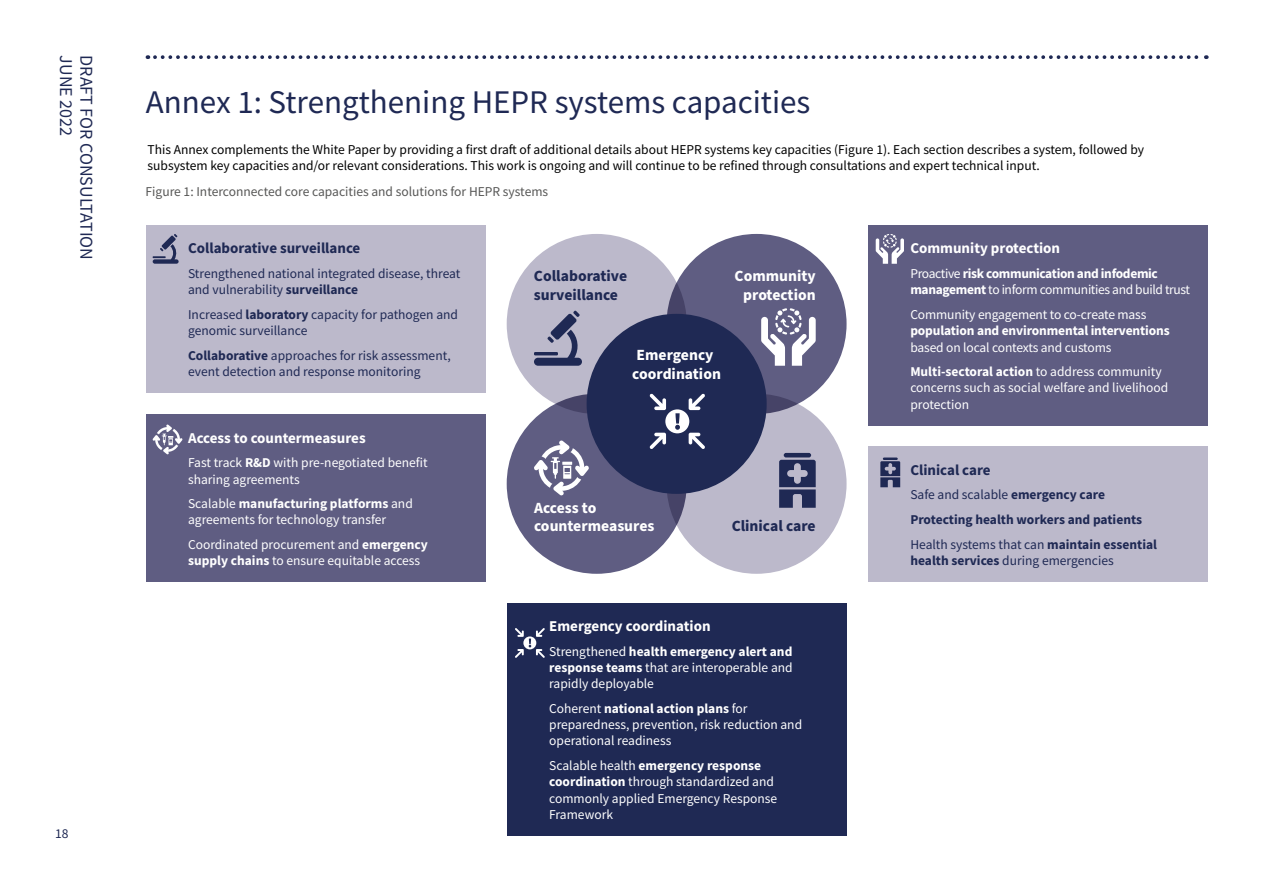
<style>
.page{position:relative;width:1263px;height:893px;background:#fff}
.page>*{position:absolute;margin:0;border:0;box-sizing:border-box;transform-origin:0 0}
.t1{font:33px "Source Sans Pro";color:#1f2954}
.t2{font:18px "Source Sans Pro";color:#1f2954}
.t3{font:700 15.6px/18.8px "Source Sans Pro";color:#fff}
.t4{font:700 15.6px/18.8px "Source Sans Pro";color:#1f2954}
.t5{font:700 15px "Source Sans Pro";color:#fff}
.t6{font:700 15px "Source Sans Pro";color:#1f2954}
.t7{font:13.5px/16.2px "Source Sans Pro";color:#fff}
.t8{font:13.5px/16.2px "Source Sans Pro";color:#000}
.t9{font:13.5px/16.2px "Source Sans Pro";color:#1f2954}
.t10{font:700 13.5px/24.8px "Source Sans Pro";color:#1f2954}
.t11{font:13.5px/16.2px "Source Sans Pro";letter-spacing:-.025em;color:#fff}
.t12{font:13.5px "Source Sans Pro";color:#575756}
.t13{font:700 13.5px "Source Sans Pro";letter-spacing:-.01em;color:#fff}
.s1{font-weight:700}
.s2{font-weight:400}
</style>
<div class="page">
<svg style="left:155px;top:55px;width:1052px;height:4px"></svg>
<div style="left:868px;top:446px;width:340px;height:136px;background:#bcb9cb"></div>
<div style="left:666px;top:234px;width:180px;height:180px;background:#5f5d82;border-radius:50%"></div>
<div style="left:666px;top:394px;width:180px;height:180px;background:#bcb9cb;border-radius:50%"></div>
<div style="left:507px;top:234px;width:180px;height:180px;background:#bcb9cb;border-radius:50%"></div>
<div style="left:507px;top:394px;width:180px;height:180px;background:#5f5d82;border-radius:50%"></div>
<div style="left:587px;top:314px;width:180px;height:180px;background:#1f2954;border-radius:50%"></div>
<svg style="left:650px;top:394px;width:55px;height:55px"></svg>
<svg style="left:761px;top:308px;width:55px;height:58px"></svg>
<svg style="left:534px;top:441px;width:55px;height:54px"></svg>
<hr style="left:784px;top:453px;width:27px;height:4px;background:#1f2954;border-radius:2px">
<svg style="left:779px;top:460px;width:37px;height:48px"></svg>
<svg style="left:534px;top:311px;width:48px;height:55px"></svg>
<div style="left:507px;top:603px;width:339px;height:233px;background:#1f2954"></div>
<div style="left:868px;top:225px;width:340px;height:201px;background:#5f5d82"></div>
<div style="left:146px;top:225px;width:339px;height:168px;background:#bcb9cb"></div>
<div style="left:146px;top:414px;width:339px;height:168px;background:#5f5d82"></div>
<svg style="left:153px;top:234px;width:26px;height:30px"></svg>
<svg style="left:152px;top:425px;width:31px;height:29px"></svg>
<hr style="left:883px;top:457px;width:15px;height:3px;background:#1f2954">
<svg style="left:880px;top:461px;width:20px;height:26px"></svg>
<svg style="left:876px;top:234px;width:28px;height:30px"></svg>
<svg style="left:515px;top:628px;width:30px;height:30px"></svg>
<h2 class="t2" style="left:78px;top:55px;width:82px;rotate:90deg">JUNE 2022</h2>
<h2 class="t2" style="left:98px;top:55px;width:206px;rotate:90deg">DRAFT FOR CONSULTATION</h2>
<p class="t9" style="left:55px;top:825px;width:15px">18</p>
<h1 class="t1" style="left:146px;top:82px;width:666px">Annex 1: Strengthening HEPR systems capacities</h1>
<p class="t8" style="left:148px;top:141px;width:998px">This Annex complements the White Paper by providing a first draft of additional details about HEPR systems key capacities (Figure 1). Each section describes a system, followed by subsystem key capacities and/or relevant considerations. This work is ongoing and will continue to be refined through consultations and expert technical input.</p>
<p class="t12" style="left:146px;top:183px;width:404px">Figure 1: Interconnected core capacities and solutions for HEPR systems</p>
<p class="t6" style="left:188px;top:238px;width:174px">Collaborative surveillance</p>
<p class="t9" style="left:188px;top:266px;width:274px">Strengthened national integrated disease, threat and vulnerability <span class="s1">surveillance</span></p>
<p class="t9" style="left:188px;top:306px;width:271px">Increased <span class="s1">laboratory</span> capacity for pathogen and genomic surveillance</p>
<p class="t9" style="left:188px;top:347px;width:264px"><span class="s1">Collaborative</span> approaches for risk assessment, event detection and response monitoring</p>
<p class="t4" style="left:534px;top:267px;width:95px">Collaborative surveillance</p>
<p class="t3" style="left:734px;top:267px;width:83px;text-align:center">Community protection</p>
<p class="t3" style="left:632px;top:346px;width:90px">Emergency coordination</p>
<p class="t5" style="left:188px;top:427px;width:179px">Access to countermeasures</p>
<p class="t7" style="left:188px;top:455px;width:241px">Fast track <span class="s1">R&amp;D</span> with pre-negotiated benefit sharing agreements</p>
<p class="t7" style="left:188px;top:496px;width:226px">Scalable <span class="s1">manufacturing platforms</span> and agreements for technology transfer</p>
<p class="t7" style="left:188px;top:536px;width:241px">Coordinated procurement and <span class="s1">emergency supply chains</span> to ensure equitable access</p>
<p class="t3" style="left:534px;top:498px;width:122px">Access to countermeasures</p>
<p class="t4" style="left:732px;top:517px;width:86px">Clinical care</p>
<p class="t5" style="left:549px;top:616px;width:163px">Emergency coordination</p>
<p class="t7" style="left:549px;top:643px;width:245px;text-align:justify">Strengthened <span class="s1">health emergency alert and response teams</span> that are interoperable and rapidly deployable</p>
<p class="t7" style="left:549px;top:700px;width:254px">Coherent <span class="s1">national action plans</span> for preparedness, prevention, risk reduction and operational readiness</p>
<p class="t7" style="left:549px;top:757px;width:230px">Scalable health <span class="s1">emergency response coordination</span> through standardized and commonly applied Emergency Response<br>Framework</p>
<p class="t5" style="left:910px;top:238px;width:151px">Community protection</p>
<p class="t11" style="left:910px;top:266px;width:281px">Proactive <span class="s1">risk communication and infodemic management</span> to inform communities and build trust</p>
<p class="t7" style="left:910px;top:306px;width:238px">Community engagement to co-create mass</p>
<p class="t13" style="left:910px;top:322px;width:261px">population and environmental interventions</p>
<p class="t7" style="left:910px;top:335px;width:253px;line-height:24.8px">based on local contexts and customs<br><span class="s1">Multi-sectoral action</span> to address community</p>
<p class="t7" style="left:910px;top:380px;width:259px">concerns such as social welfare and livelihood protection</p>
<p class="t6" style="left:910px;top:459px;width:82px">Clinical care</p>
<p class="t10" style="left:910px;top:482px;width:248px"><span class="s2">Safe and scalable</span> emergency care<br>Protecting health workers and patients<br><span class="s2">Health systems that can</span> maintain essential</p>
<p class="t9" style="left:910px;top:552px;width:205px"><span class="s1">health services</span> during emergencies</p>
</div>
